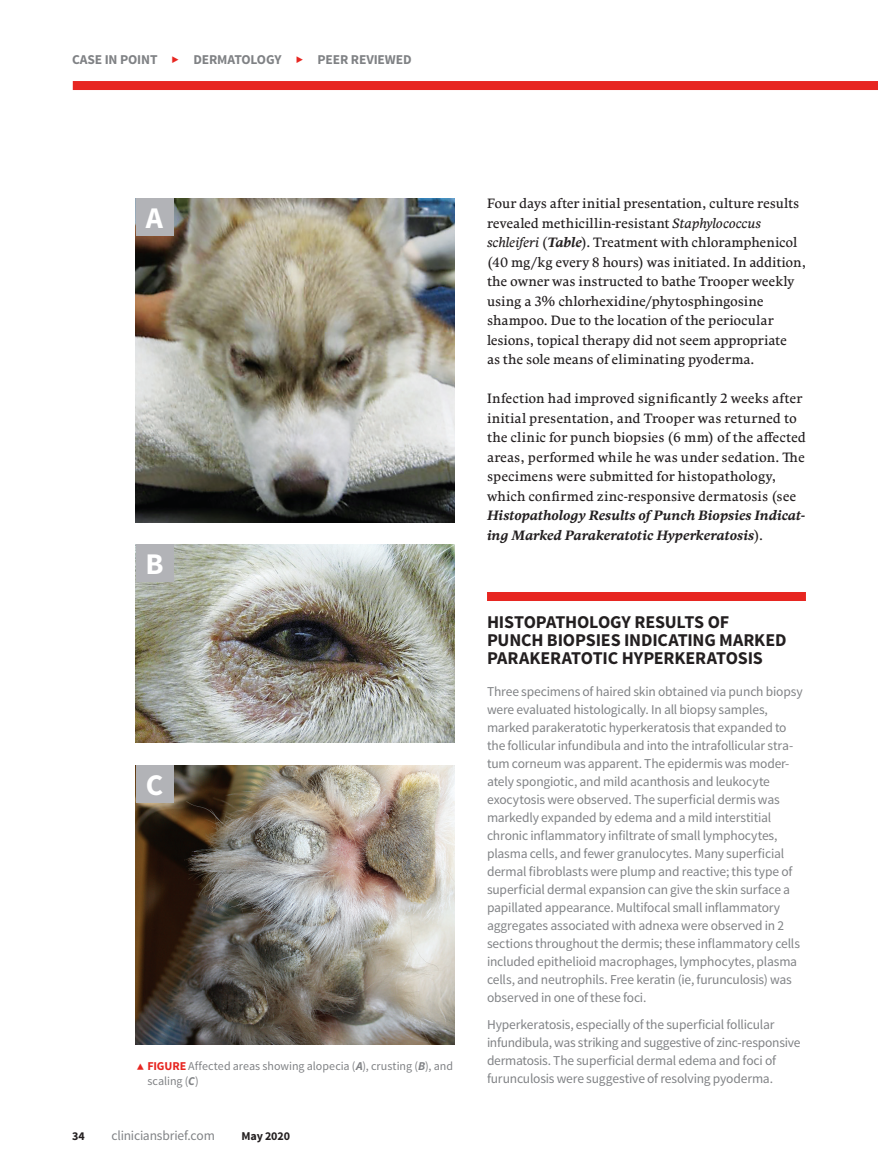
<style>
.page{position:relative;width:878px;height:1175px;background:#fff}
.page>*{position:absolute;margin:0;border:0;box-sizing:border-box;transform-origin:0 0}
.t1{font:700 30px "Source Sans Pro";color:#fff}
.t2{font:700 18px/18px "Source Sans Pro";letter-spacing:-.01em;color:#231f20}
.t3{font:13.5px/18px "Source Sans Pro";letter-spacing:-.015em;color:#808285}
.t4{font:13.5px/19.5px "Comenia Serif Pro";color:#231f20}
.t5{font:italic 700 13.5px/19.5px "Comenia Serif Pro";color:#231f20}
.t6{font:700 13.5px "Source Sans Pro";letter-spacing:-.01em;color:#808285}
.t7{font:12px/15px "Source Sans Pro";color:#808285}
.t8{font:700 12px "Source Sans Pro";letter-spacing:-.005em;color:#231f20}
.s1{font-weight:700;color:#e72621}
.s2{font-weight:700;font-style:italic}
.s3{font-style:italic}
.s4{font-weight:400;font-style:normal}
</style>
<div class="page">
<div style="left:73px;top:81px;width:805px;height:9px;background:#e72621"></div>
<img style="left:136px;top:544px;width:318px;height:198px">
<img style="left:136px;top:765px;width:318px;height:279px">
<img style="left:136px;top:198px;width:318px;height:324px">
<div style="left:487px;top:592px;width:319px;height:9px;background:#e72621"></div>
<div style="left:136px;top:198px;width:37px;height:38px;background:#b2b3b7"></div>
<div style="left:136px;top:544px;width:37px;height:37px;background:#b2b3b7"></div>
<div style="left:136px;top:765px;width:37px;height:37px;background:#b2b3b7"></div>
<p class="t6" style="left:72px;top:51px;width:87px">CASE IN POINT</p>
<p class="t6" style="left:193px;top:51px;width:90px">DERMATOLOGY</p>
<p class="t6" style="left:317px;top:51px;width:96px">PEER REVIEWED</p>
<h1 class="t1" style="left:146px;top:199px;width:19px">A</h1>
<h1 class="t1" style="left:145px;top:545px;width:20px">B</h1>
<h1 class="t1" style="left:146px;top:766px;width:19px">C</h1>
<p class="t7" style="left:147px;top:1058px;width:307px"><span class="s1">FIGURE</span> Affected areas showing alopecia (<span class="s2">A</span>), crusting (<span class="s2">B</span>), and scaling (<span class="s2">C</span>)</p>
<p class="t8" style="left:72px;top:1128px;width:14px">34</p>
<p class="t3" style="left:112px;top:1126px;width:105px">cliniciansbrief.com</p>
<p class="t8" style="left:241px;top:1128px;width:50px">May 2020</p>
<p class="t4" style="left:487px;top:194px;width:320px">Four days after initial presentation, culture results revealed methicillin-resistant <span class="s3">Staphylococcus schleiferi</span> (<span class="s2">Table</span>). Treatment with chloramphenicol (40 mg/kg every 8 hours) was initiated. In addition, the owner was instructed to bathe Trooper weekly using a 3% chlorhexidine/phytosphingosine shampoo. Due to the location of the periocular lesions, topical therapy did not seem appropriate<br>as the sole means of eliminating pyoderma.</p>
<p class="t4" style="left:487px;top:388px;width:320px">Infection had improved significantly 2 weeks after initial presentation, and Trooper was returned to the clinic for punch biopsies (6 mm) of the affected areas, performed while he was under sedation. The specimens were submitted for histopathology, which confirmed zinc-responsive dermatosis (see</p>
<p class="t5" style="left:487px;top:505px;width:319px">Histopathology Results of Punch Biopsies Indicat&shy;ing Marked Parakeratotic Hyperkeratosis<span class="s4">).</span></p>
<h2 class="t2" style="left:487px;top:613px;width:301px">HISTOPATHOLOGY RESULTS OF<br>PUNCH BIOPSIES INDICATING MARKED<br>PARAKERATOTIC HYPERKERATOSIS</h2>
<p class="t3" style="left:487px;top:682px;width:317px">Three specimens of haired skin obtained via punch biopsy were evaluated histologically. In all biopsy samples, marked parakeratotic hyperkeratosis that expanded to the follicular infundibula and into the intrafollicular stra&shy;tum corneum was apparent. The epidermis was moder&shy;ately spongiotic, and mild acanthosis and leukocyte exocytosis were observed. The superficial dermis was markedly expanded by edema and a mild interstitial chronic inflammatory infiltrate of small lymphocytes, plasma cells, and fewer granulocytes. Many superficial dermal fibroblasts were plump and reactive; this type of superficial dermal expansion can give the skin surface a papillated appearance. Multifocal small inflammatory aggregates associated with adnexa were observed in 2 sections throughout the dermis; these inflammatory cells included epithelioid macrophages, lymphocytes, plasma cells, and neutrophils. Free keratin (ie, furunculosis) was observed in one of these foci.</p>
<p class="t3" style="left:487px;top:1015px;width:315px">Hyperkeratosis, especially of the superficial follicular infundibula, was striking and suggestive of zinc-responsive dermatosis. The superficial dermal edema and foci of furunculosis were suggestive of resolving pyoderma.</p>
</div>
